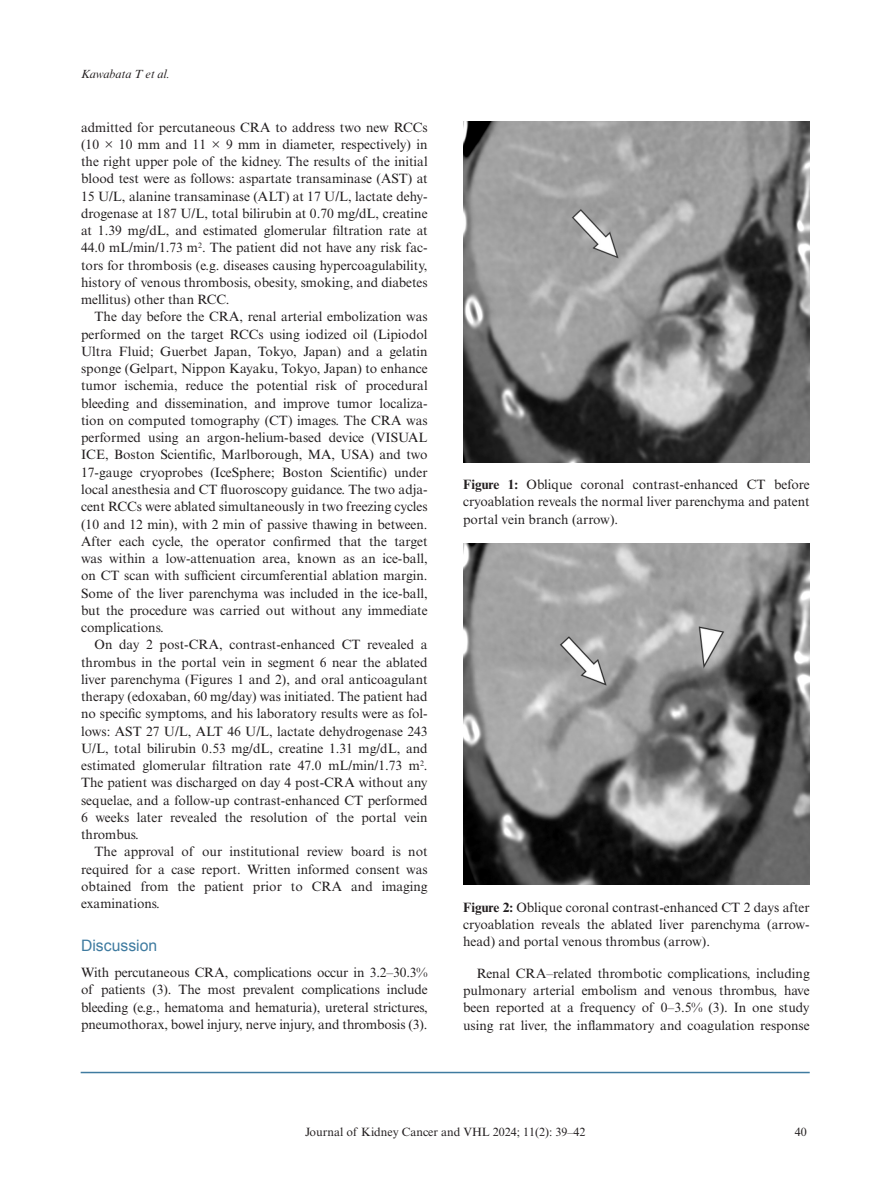
<style>
.page{position:relative;width:893px;height:1191px;background:#fff}
.page>*{position:absolute;margin:0;border:0;box-sizing:border-box;transform-origin:0 0}
.t1{font:15.75px "Arial";color:#3f7ba0}
.TXI{font:13.5px/17.2px "Times New Roman MT Std";color:#231f20;text-align:justify}
.TX{font:13.5px/17.2px "Times New Roman MT Std";letter-spacing:-.01em;color:#231f20;text-align:justify}
.FGC{font:13.5px/17.2px "Times New Roman MT Std";color:#231f20;text-align:justify}
.t2{font:12px "Times New Roman MT Std";color:#231f20}
.t3{font:italic 12px "Times New Roman MT Std";color:#231f20}
.s1{font-weight:700}
</style>
<div class="page">
<hr style="left:81px;top:1071px;width:729px;height:2px;background:#3f7ba0">
<img style="left:463px;top:122px;width:347px;height:340px">
<img style="left:463px;top:544px;width:347px;height:340px">
<p class="t3" style="left:81px;top:67px;width:91px">Kawabata T et al.</p>
<p class="TX" style="left:81px;top:118px;width:348px">admitted for percutaneous CRA to address two new RCCs (10 × 10 mm and 11 × 9 mm in diameter, respectively) in the right upper pole of the kidney. The results of the initial blood test were as follows: aspartate transaminase (AST) at 15 U/L, alanine transaminase (ALT) at 17 U/L, lactate dehy&shy;drogenase at 187 U/L, total bilirubin at 0.70 mg/dL, creatine at 1.39 mg/dL, and estimated glomerular filtration rate at 44.0 mL/min/1.73 m<sup>2</sup>. The patient did not have any risk fac&shy;tors for thrombosis (e.g. diseases causing hypercoagulability, history of venous thrombosis, obesity, smoking, and diabetes mellitus) other than RCC.</p>
<p class="TXI" style="left:81px;top:308px;width:348px;text-indent:14px">The day before the CRA, renal arterial embolization was performed on the target RCCs using iodized oil (Lipiodol Ultra Fluid; Guerbet Japan, Tokyo, Japan) and a gelatin sponge (Gelpart, Nippon Kayaku, Tokyo, Japan) to enhance tumor ischemia, reduce the potential risk of procedural bleeding and dissemination, and improve tumor localiza&shy;tion on computed tomography (CT) images. The CRA was performed using an argon-helium-based device (VISUAL ICE, Boston Scientific, Marlborough, MA, USA) and two 17-gauge cryoprobes (IceSphere; Boston Scientific) under local anesthesia and CT fluoroscopy guidance. The two adja&shy;cent RCCs were ablated simultaneously in two freezing cycles (10 and 12 min), with 2 min of passive thawing in between.<br>After each cycle, the operator confirmed that the target was within a low-attenuation area, known as an ice-ball, on CT scan with sufficient circumferential ablation margin.<br>Some of the liver parenchyma was included in the ice-ball, but the procedure was carried out without any immediate complications.</p>
<p class="TXI" style="left:81px;top:636px;width:348px;text-indent:14px">On day 2 post-CRA, contrast-enhanced CT revealed a thrombus in the portal vein in segment 6 near the ablated liver parenchyma (Figures 1 and 2), and oral anticoagulant therapy (edoxaban, 60 mg/day) was initiated. The patient had no specific symptoms, and his laboratory results were as fol&shy;lows: AST 27 U/L, ALT 46 U/L, lactate dehydrogenase 243<br>U/L, total bilirubin 0.53 mg/dL, creatine 1.31 mg/dL, and estimated glomerular filtration rate 47.0 mL/min/1.73 m<sup>2</sup>.<br>The patient was discharged on day 4 post-CRA without any sequelae, and a follow-up contrast-enhanced CT performed 6 weeks later revealed the resolution of the portal vein thrombus.</p>
<p class="TXI" style="left:81px;top:843px;width:348px;text-indent:14px">The approval of our institutional review board is not required for a case report. Written informed consent was obtained from the patient prior to CRA and imaging examinations.</p>
<h1 class="t1" style="left:81px;top:935px;width:78px">Discussion</h1>
<p class="TX" style="left:81px;top:964px;width:348px">With percutaneous CRA, complications occur in 3.2–30.3% of patients (3). The most prevalent complications include bleeding (e.g., hematoma and hematuria), ureteral strictures, pneumothorax, bowel injury, nerve injury, and thrombosis (3).</p>
<p class="FGC" style="left:463px;top:476px;width:348px"><span class="s1">Figure 1:</span> Oblique coronal contrast-enhanced CT before cryoablation reveals the normal liver parenchyma and patent portal vein branch (arrow).</p>
<p class="FGC" style="left:463px;top:898px;width:348px"><span class="s1">Figure 2:</span> Oblique coronal contrast-enhanced CT 2 days after cryoablation reveals the ablated liver parenchyma (arrow&shy;head) and portal venous thrombus (arrow).</p>
<p class="TXI" style="left:463px;top:964px;width:348px;text-indent:14px">Renal CRA–related thrombotic complications, including pulmonary arterial embolism and venous thrombus, have been reported at a frequency of 0–3.5% (3). In one study using rat liver, the inflammatory and coagulation response</p>
<p class="t2" style="left:305px;top:1124px;width:282px">Journal of Kidney Cancer and VHL 2024; 11(2): 39–42</p>
<p class="t2" style="left:795px;top:1124px;width:13px">40</p>
</div>
